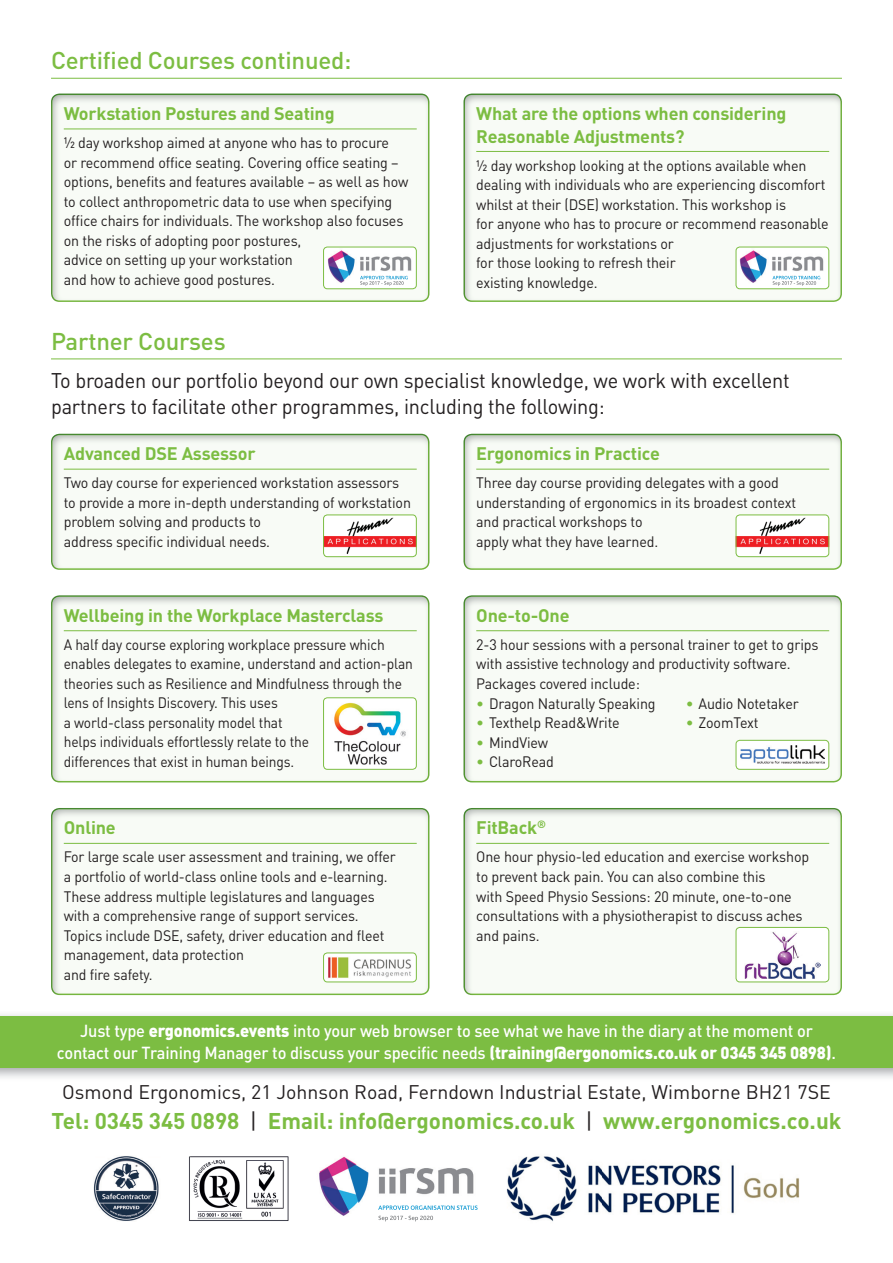
<style>
.page{position:relative;width:893px;height:1263px;background:#fff}
.page>*{position:absolute;margin:0;border:0;box-sizing:border-box;transform-origin:0 0}
.t1{font:500 24px "DIN Pro";letter-spacing:-.01em;color:#7cbd42}
.t2{font:700 22.5px "DIN Pro";color:#7cbd42}
.t3{font:21px/25.5px "DIN Pro";letter-spacing:-.01em;color:#231f20;scale:.95 1}
.t4{font:19.5px "DIN Pro";color:#231f20}
.t5{font:700 18px/22.5px "DIN Pro";letter-spacing:-.01em;color:#7cbd42}
.t6{font:500 17.25px/21.8px "DIN Pro";letter-spacing:-.01em;color:#fff;text-align:center;scale:.95 1}
.t7{font:15px/19.5px "DIN Pro";letter-spacing:-.01em;color:#231f20;scale:.95 1}
.t8{font:15px/19.5px "DIN Pro";letter-spacing:-.01em;color:#231f20;scale:.92 1}
.t9{font:15px/19.5px "DIN Pro";letter-spacing:-.01em;color:#231f20;scale:.94 1}
.s1{color:#7cbd42}
.s2{font-weight:900}
.s3{font-weight:400;color:#231f20}
</style>
<div class="page">
<hr style="left:51px;top:358px;width:791px;height:1px;background:#7cbd42">
<img style="left:51px;top:434px;width:378px;height:136px">
<div style="left:53px;top:442px;width:375px;height:126px;background:#f8fbf6"></div>
<hr style="left:64px;top:469px;width:353px;height:1px;background:#7cbd42">
<div style="left:324px;top:515px;width:92px;height:42px;background:#fff;border-radius:4px"></div>
<img style="left:325px;top:517px;width:90px;height:37px">
<div style="left:323px;top:514px;width:94px;height:43px;border:1px solid #7cbd42;border-radius:4px"></div>
<img style="left:463px;top:436px;width:379px;height:134px">
<img style="left:465px;top:434px;width:375px;height:134px">
<hr style="left:476px;top:469px;width:353px;height:1px;background:#7cbd42">
<div style="left:736px;top:515px;width:93px;height:42px;background:#fff;border-radius:4px"></div>
<img style="left:738px;top:517px;width:89px;height:37px">
<div style="left:736px;top:514px;width:93px;height:43px;border:1px solid #7cbd42;border-radius:4px"></div>
<img style="left:51px;top:808px;width:370px;height:187px">
<img style="left:53px;top:809px;width:375px;height:7px">
<div style="left:53px;top:816px;width:375px;height:177px;background:#f8fbf6"></div>
<hr style="left:64px;top:843px;width:353px;height:1px;background:#7cbd42">
<div style="left:324px;top:953px;width:92px;height:29px;background:#fff;border-radius:4px"></div>
<img style="left:328px;top:957px;width:83px;height:21px">
<div style="left:323px;top:952px;width:94px;height:30px;border:1px solid #7cbd42;border-radius:4px"></div>
<img style="left:463px;top:808px;width:379px;height:187px">
<div style="left:465px;top:816px;width:375px;height:177px;background:#f8fbf6"></div>
<hr style="left:476px;top:843px;width:353px;height:1px;background:#7cbd42">
<div style="left:736px;top:927px;width:93px;height:55px;background:#fff;border-radius:4px"></div>
<img style="left:744px;top:932px;width:76px;height:46px">
<div style="left:736px;top:927px;width:93px;height:55px;border:1px solid #7cbd42;border-radius:4px"></div>
<img style="left:53px;top:596px;width:375px;height:185px">
<hr style="left:64px;top:630px;width:353px;height:1px;background:#7cbd42">
<div style="left:324px;top:698px;width:92px;height:71px;background:#fff;border-radius:4px"></div>
<img style="left:334px;top:702px;width:72px;height:63px">
<div style="left:323px;top:697px;width:94px;height:73px;border:1px solid #7cbd42;border-radius:4px"></div>
<hr style="left:51px;top:78px;width:791px;height:1px;background:#7cbd42">
<img style="left:463px;top:595px;width:379px;height:187px">
<img style="left:465px;top:596px;width:375px;height:185px">
<hr style="left:476px;top:630px;width:353px;height:1px;background:#7cbd42">
<div style="left:736px;top:740px;width:93px;height:29px;background:#fff;border-radius:4px"></div>
<img style="left:741px;top:746px;width:83px;height:18px">
<div style="left:736px;top:740px;width:93px;height:30px;border:1px solid #7cbd42;border-radius:4px"></div>
<img style="left:0;top:1014px;width:893px;height:64px">
<div style="left:0;top:1016px;width:893px;height:51px;background:#7cbd42"></div>
<img style="left:94px;top:1156px;width:65px;height:65px">
<img style="left:506px;top:1156px;width:293px;height:66px">
<img style="left:319px;top:1156px;width:155px;height:66px">
<img style="left:411px;top:1205px;width:67px;height:5px">
<img style="left:378px;top:1216px;width:55px;height:4px">
<img style="left:189px;top:1156px;width:100px;height:65px">
<img style="left:463px;top:96px;width:379px;height:206px">
<div style="left:465px;top:94px;width:375px;height:206px;background:#f8fbf6"></div>
<hr style="left:476px;top:151px;width:353px;height:1px;background:#7cbd42">
<img style="left:736px;top:247px;width:93px;height:42px">
<img style="left:776px;top:276px;width:44px;height:3px">
<img style="left:773px;top:281px;width:43px;height:4px">
<div style="left:736px;top:247px;width:93px;height:42px;border:1px solid #7cbd42;border-radius:4px"></div>
<div style="left:53px;top:94px;width:375px;height:206px;background:#f8fbf6"></div>
<hr style="left:64px;top:129px;width:353px;height:1px;background:#7cbd42">
<img style="left:323px;top:247px;width:94px;height:42px">
<img style="left:364px;top:276px;width:44px;height:3px">
<img style="left:360px;top:281px;width:44px;height:4px">
<div style="left:323px;top:247px;width:94px;height:42px;border:1px solid #7cbd42;border-radius:4px"></div>
<h1 class="t1" style="left:51px;top:44px;width:302px">Certified Courses continued:</h1>
<p class="t5" style="left:64px;top:102px;width:272px">Workstation Postures and Seating</p>
<p class="t7" style="left:64px;top:132px;width:364px">½ day workshop aimed at anyone who has to procure<br>or recommend office seating. Covering office seating – options, benefits and features available – as well as how to collect anthropometric data to use when specifying office chairs for individuals. The workshop also focuses on the risks of adopting poor postures,<br>advice on setting up your workstation<br>and how to achieve good postures.</p>
<p class="t5" style="left:476px;top:102px;width:312px">What are the options when considering<br>Reasonable Adjustments?</p>
<p class="t7" style="left:476px;top:155px;width:372px">½ day workshop looking at the options available when dealing with individuals who are experiencing discomfort whilst at their (DSE) workstation. This workshop is<br>for anyone who has to procure or recommend reasonable adjustments for workstations or<br>for those looking to refresh their<br>existing knowledge.</p>
<h1 class="t1" style="left:51px;top:325px;width:176px">Partner Courses</h1>
<h3 class="t3" style="left:51px;top:367px;width:779px">To broaden our portfolio beyond our own specialist knowledge, we work with excellent partners to facilitate other programmes, including the following:</h3>
<p class="t5" style="left:64px;top:442px;width:193px">Advanced DSE Assessor</p>
<p class="t7" style="left:64px;top:472px;width:367px">Two day course for experienced workstation assessors to provide a more in-depth understanding of workstation problem solving and products to<br>address specific individual needs.</p>
<p class="t5" style="left:476px;top:442px;width:185px">Ergonomics in Practice</p>
<p class="t7" style="left:476px;top:472px;width:338px">Three day course providing delegates with a good understanding of ergonomics in its broadest context and practical workshops to<br>apply what they have learned.</p>
<p class="t5" style="left:64px;top:603px;width:321px">Wellbeing in the Workplace Masterclass</p>
<p class="t8" style="left:64px;top:634px;width:381px">A half day course exploring workplace pressure which enables delegates to examine, understand and action-plan theories such as Resilience and Mindfulness through the lens of Insights Discovery. This uses<br>a world-class personality model that<br>helps individuals effortlessly relate to the<br>differences that exist in human beings.</p>
<p class="t5" style="left:64px;top:816px;width:53px">Online</p>
<p class="t9" style="left:64px;top:847px;width:355px">For large scale user assessment and training, we offer a portfolio of world-class online tools and e-learning.<br>These address multiple legislatures and languages with a comprehensive range of support services.<br>Topics include DSE, safety, driver education and fleet management, data protection<br>and fire safety.</p>
<p class="t5" style="left:476px;top:603px;width:95px">One-to-One</p>
<p class="t7" style="left:476px;top:634px;width:362px">2-3 hour sessions with a personal trainer to get to grips with assistive technology and productivity software.<br>Packages covered include:</p>
<p class="t7" style="left:476px;top:693px;width:190px"><span class="s1">•</span> Dragon Naturally Speaking</p>
<p class="t7" style="left:476px;top:713px;width:153px"><span class="s1">•</span> Texthelp Read&amp;Write</p>
<p class="t7" style="left:476px;top:732px;width:77px"><span class="s1">•</span> MindView</p>
<p class="t7" style="left:476px;top:752px;width:83px"><span class="s1">•</span> ClaroRead</p>
<p class="t7" style="left:686px;top:693px;width:121px"><span class="s1">•</span> Audio Notetaker</p>
<p class="t7" style="left:686px;top:713px;width:78px"><span class="s1">•</span> ZoomText</p>
<p class="t5" style="left:476px;top:816px;width:71px">FitBack<sup>®</sup></p>
<p class="t7" style="left:476px;top:847px;width:352px">One hour physio-led education and exercise workshop to prevent back pain. You can also combine this<br>with Speed Physio Sessions: 20 minute, one-to-one consultations with a physiotherapist to discuss aches and pains.</p>
<p class="t6" style="left:57px;top:1019px;width:822px">Just type <span class="s2">ergonomics.events</span> into your web browser to see what we have in the diary at the moment or contact our Training Manager to discuss your specific needs <span class="s2">(training@ergonomics.co.uk or 0345 345 0898)</span>.</p>
<h3 class="t4" style="left:62px;top:1079px;width:770px">Osmond Ergonomics, 21 Johnson Road, Ferndown Industrial Estate, Wimborne BH21 7SE</h3>
<h2 class="t2" style="left:52px;top:1105px;width:791px">Tel: 0345 345 0898 <span class="s3">|</span> Email: info@ergonomics.co.uk <span class="s3">|</span> www.ergonomics.co.uk</h2>
</div>
